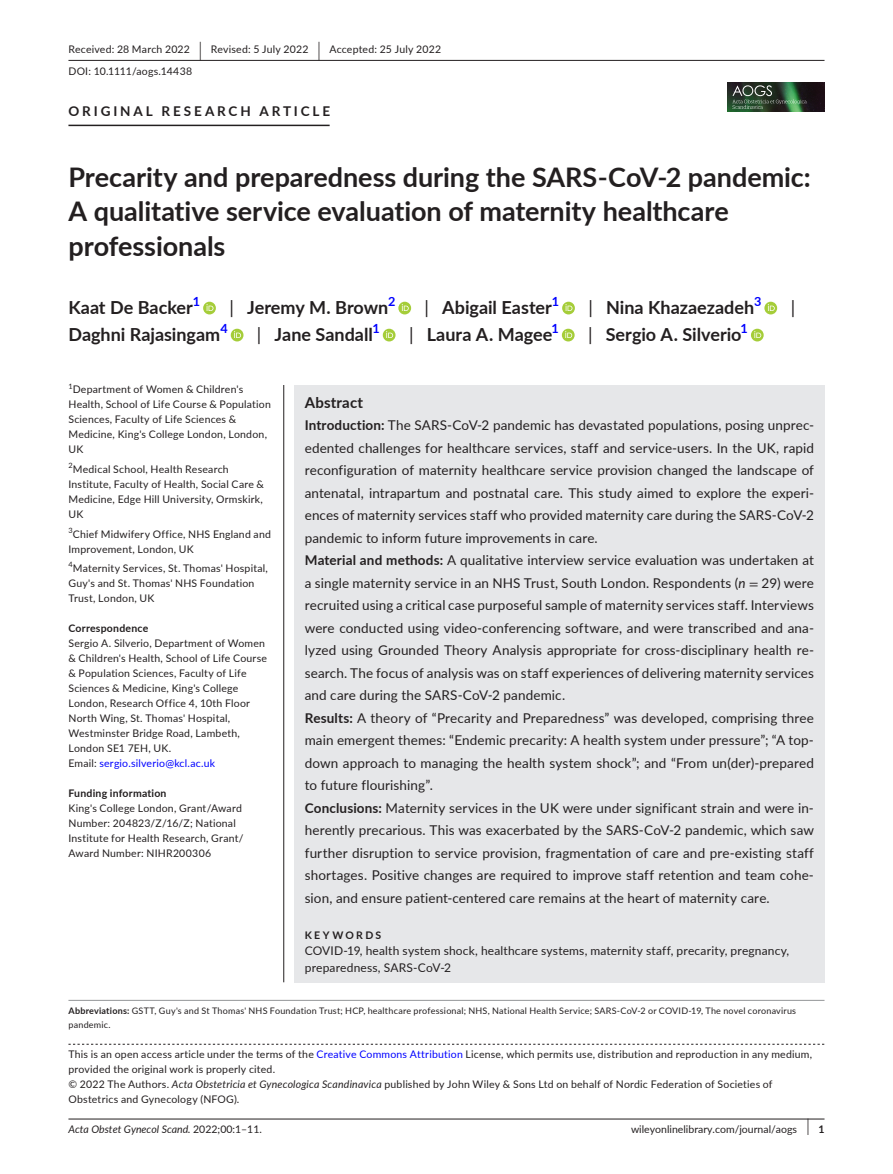
<style>
.page{position:relative;width:893px;height:1174px;background:#fff}
.page>*{position:absolute;margin:0;border:0;box-sizing:border-box;transform-origin:0 0}
.t1{font:700 27px/34.5px "Lato";color:#231f20}
.t2{font:700 18px "Lato";color:#231f20}
.t3{font:18px "Lato";color:#231f20}
.t4{font:700 15px "Lato";letter-spacing:.015em;color:#231f20}
.t5{font:13.5px/22.5px "Lato";letter-spacing:.01em;color:#231f20}
.t6{font:700 13.5px "Lato";letter-spacing:.215em;color:#231f20}
.t7{font:700 12.6px "Lato";color:#00f}
.t8{font:12px/16.5px "Lato";letter-spacing:.015em;color:#231f20}
.t9{font:10.5px/15px "Lato";letter-spacing:.02em;color:#231f20}
.t10{font:10.5px "Lato";color:#231f20}
.t11{font:italic 10.5px "Lato";color:#231f20}
.t12{font:700 10.5px "Lato";letter-spacing:.02em;color:#231f20}
.t13{font:700 10.5px "Lato";letter-spacing:.22em;color:#231f20}
.t14{font:9px/13.5px "Lato";letter-spacing:.025em;color:#231f20}
.t15{font:7.35px "Lato";color:#231f20}
.s1{font-size:19.65px}
.s2{font-weight:400}
.s3{color:#00f}
.s4{font-weight:700}
.s5{font-style:italic}
.s6{font-family:"STIX"}
.s7{font-style:normal}
.s8{font-size:17.4px}
</style>
<div class="page">
<hr style="left:68px;top:1118px;width:756px;height:1px;background:#231f20">
<img style="left:728px;top:82px;width:96px;height:30px">
<svg style="left:732px;top:85px;width:75px;height:24px;background:#3e5843"></svg>
<hr style="left:68px;top:60px;width:756px;height:1px;background:#231f20">
<hr style="left:68px;top:125px;width:262px;height:1px;background:#231f20">
<svg style="left:203px;top:302px;width:13px;height:12px"></svg>
<svg style="left:207px;top:304px;width:6px;height:7px"></svg>
<svg style="left:398px;top:302px;width:13px;height:12px"></svg>
<svg style="left:402px;top:304px;width:7px;height:7px"></svg>
<svg style="left:562px;top:302px;width:13px;height:12px"></svg>
<svg style="left:566px;top:304px;width:6px;height:7px"></svg>
<div style="left:764px;top:302px;width:13px;height:12px;background:#a5cd39;border-radius:50%"></div>
<svg style="left:768px;top:304px;width:7px;height:7px"></svg>
<div style="left:231px;top:329px;width:12px;height:12px;background:#a5cd39;border-radius:50%"></div>
<svg style="left:234px;top:331px;width:7px;height:7px"></svg>
<div style="left:383px;top:329px;width:13px;height:12px;background:#a5cd39;border-radius:50%"></div>
<svg style="left:386px;top:331px;width:7px;height:7px"></svg>
<div style="left:562px;top:329px;width:13px;height:12px;background:#a5cd39;border-radius:50%"></div>
<svg style="left:565px;top:331px;width:7px;height:7px"></svg>
<div style="left:751px;top:329px;width:13px;height:12px;background:#a5cd39;border-radius:50%"></div>
<svg style="left:754px;top:331px;width:7px;height:7px"></svg>
<svg style="left:68px;top:1043px;width:756px;height:1px"></svg>
<hr style="left:68px;top:1000px;width:756px;height:1px;background:#939598">
<div style="left:294px;top:385px;width:530px;height:597px;background:#e6e7e9"></div>
<hr style="left:283px;top:385px;width:1px;height:597px;background:#231f20">
<p class="t9" style="left:68px;top:38px;width:374px;line-height:21.8px">Received: 28 March 2022 <span class="s1">|</span> Revised: 5 July 2022 <span class="s1">|</span> Accepted: 25 July 2022<br>DOI: 10.1111/aogs.14438</p>
<p class="t6" style="left:68px;top:101px;width:263px">ORIGINAL RESEARCH ARTICLE</p>
<h1 class="t1" style="left:68px;top:159px;width:744px">Precarity and preparedness during the SARS-CoV-2 pandemic:<br>A qualitative service evaluation of maternity healthcare professionals</h1>
<h2 class="t2" style="left:68px;top:295px;width:126px">Kaat De Backer</h2>
<p class="t7" style="left:193px;top:292px;width:9px">1</p>
<h2 class="t2" style="left:229px;top:295px;width:160px"><span class="s2">|</span> Jeremy M. Brown</h2>
<p class="t7" style="left:388px;top:292px;width:9px">2</p>
<h2 class="t2" style="left:425px;top:295px;width:129px"><span class="s2">|</span> Abigail Easter</h2>
<p class="t7" style="left:552px;top:292px;width:9px">1</p>
<h2 class="t2" style="left:588px;top:295px;width:167px"><span class="s2">|</span> Nina Khazaezadeh</h2>
<p class="t7" style="left:754px;top:292px;width:9px">3</p>
<h2 class="t3" style="left:791px;top:295px;width:6px">|</h2>
<h2 class="t2" style="left:68px;top:322px;width:153px">Daghni Rajasingam</h2>
<p class="t7" style="left:220px;top:319px;width:9px">4</p>
<h2 class="t2" style="left:257px;top:322px;width:117px"><span class="s2">|</span> Jane Sandall</h2>
<p class="t7" style="left:372px;top:319px;width:9px">1</p>
<h2 class="t2" style="left:409px;top:322px;width:145px"><span class="s2">|</span> Laura A. Magee</h2>
<p class="t7" style="left:552px;top:319px;width:9px">1</p>
<h2 class="t2" style="left:588px;top:322px;width:155px"><span class="s2">|</span> Sergio A. Silverio</h2>
<p class="t7" style="left:741px;top:319px;width:9px">1</p>
<p class="t15" style="left:68px;top:381px;width:6px">1</p>
<p class="t9" style="left:68px;top:382px;width:204px;text-indent:4px">Department of Women &amp; Children's<br>Health, School of Life Course &amp; Population<br>Sciences, Faculty of Life Sciences &amp;<br>Medicine, King's College London, London,<br>UK</p>
<p class="t9" style="left:68px;top:461px;width:197px"><sup>2</sup>Medical School, Health Research<br>Institute, Faculty of Health, Social Care &amp;<br>Medicine, Edge Hill University, Ormskirk,<br>UK</p>
<p class="t9" style="left:68px;top:526px;width:204px"><sup>3</sup>Chief Midwifery Office, NHS England and<br>Improvement, London, UK</p>
<p class="t9" style="left:68px;top:560px;width:201px"><sup>4</sup>Maternity Services, St. Thomas' Hospital,<br>Guy's and St. Thomas' NHS Foundation<br>Trust, London, UK</p>
<p class="t12" style="left:68px;top:620px;width:81px">Correspondence</p>
<p class="t9" style="left:68px;top:635px;width:200px">Sergio A. Silverio, Department of Women &amp; Children's Health, School of Life Course &amp; Population Sciences, Faculty of Life Sciences &amp; Medicine, King's College London, Research Office 4, 10th Floor North Wing, St. Thomas' Hospital, Westminster Bridge Road, Lambeth, London SE1 7EH, UK.<br>Email: <span class="s3">sergio.silverio@kcl.ac.uk</span></p>
<p class="t12" style="left:68px;top:785px;width:100px">Funding information</p>
<p class="t9" style="left:68px;top:800px;width:177px">King's College London, Grant/Award Number: 204823/Z/16/Z; National Institute for Health Research, Grant/ Award Number: NIHR200306</p>
<p class="t4" style="left:305px;top:391px;width:60px">Abstract</p>
<p class="t5" style="left:305px;top:413px;width:511px"><span class="s4">Introduction:</span> The SARS-CoV-2 pandemic has devastated populations, posing unprec&shy;edented challenges for healthcare services, staff and service-users. In the UK, rapid reconfiguration of maternity healthcare service provision changed the landscape of antenatal, intrapartum and postnatal care. This study aimed to explore the experi&shy;ences of maternity services staff who provided maternity care during the SARS-CoV-2 pandemic to inform future improvements in care.<br><span class="s4">Material and methods:</span> A qualitative interview service evaluation was undertaken at a single maternity service in an NHS Trust, South London. Respondents (<span class="s5">n</span> <span class="s6">=</span> 29) were recruited using a critical case purposeful sample of maternity services staff. Interviews were conducted using video-conferencing software, and were transcribed and ana&shy;lyzed using Grounded Theory Analysis appropriate for cross-disciplinary health re&shy;search. The focus of analysis was on staff experiences of delivering maternity services and care during the SARS-CoV-2 pandemic.<br><span class="s4">Results:</span> A theory of “Precarity and Preparedness” was developed, comprising three main emergent themes: “Endemic precarity: A health system under pressure”; “A top&shy;down approach to managing the health system shock”; and “From un(der)-prepared to future flourishing”.<br><span class="s4">Conclusions:</span> Maternity services in the UK were under significant strain and were in&shy;herently precarious. This was exacerbated by the SARS-CoV-2 pandemic, which saw further disruption to service provision, fragmentation of care and pre-existing staff shortages. Positive changes are required to improve staff retention and team cohe&shy;sion, and ensure patient-centered care remains at the heart of maternity care.</p>
<p class="t13" style="left:305px;top:927px;width:78px">KEYWORDS</p>
<p class="t8" style="left:305px;top:942px;width:486px">COVID-19, health system shock, healthcare systems, maternity staff, precarity, pregnancy, preparedness, SARS-CoV-2</p>
<p class="t14" style="left:68px;top:1003px;width:729px"><span class="s4">Abbreviations:</span> GSTT, Guy's and St Thomas' NHS Foundation Trust; HCP, healthcare professional; NHS, National Health Service; SARS-CoV-2 or COVID-19, The novel coronavirus pandemic.</p>
<p class="t9" style="left:68px;top:1046px;width:745px">This is an open access article under the terms of the <span class="s3">Creative Commons Attribution</span> License, which permits use, distribution and reproduction in any medium, provided the original work is properly cited.<br>© 2022 The Authors. <span class="s5">Acta Obstetricia et Gynecologica Scandinavica</span> published by John Wiley &amp; Sons Ltd on behalf of Nordic Federation of Societies of Obstetrics and Gynecology (NFOG).</p>
<p class="t11" style="left:68px;top:1121px;width:195px">Acta Obstet Gynecol Scand. <span class="s7">2022;00:1–11.</span></p>
<p class="t10" style="left:631px;top:1121px;width:195px">wileyonlinelibrary.com/journal/aogs <span class="s8">|</span> <span class="s4">1</span></p>
</div>
